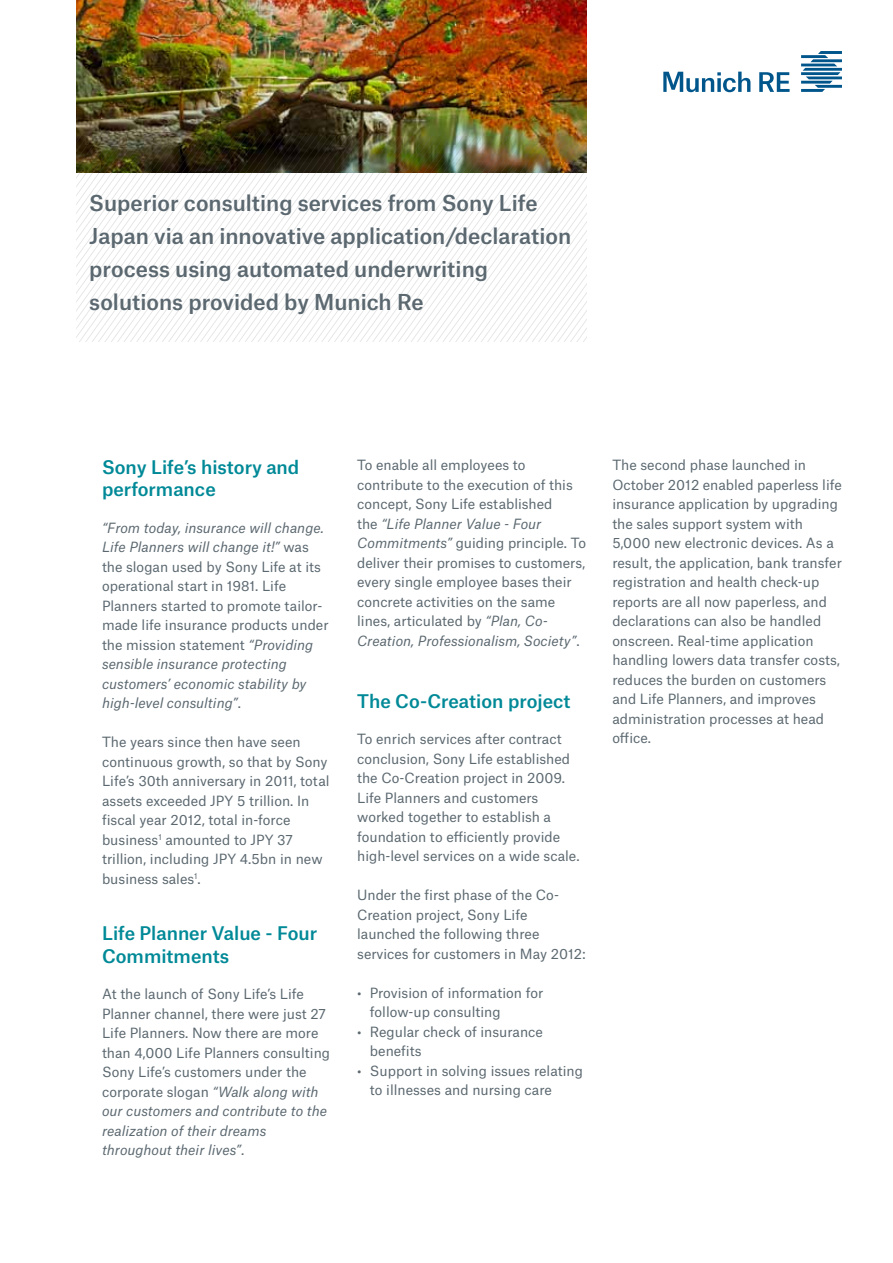
<style>
.page{position:relative;width:893px;height:1263px;background:#fff}
.page>*{position:absolute;margin:0;border:0;box-sizing:border-box;transform-origin:0 0}
.t1{font:500 21px/33px "Munich Re";color:#5b6870}
.t2{font:500 18px/22.5px "Munich Re";color:#008997}
.t3{font:13.5px/19.5px "Munich Re";color:#5b6870}
.t4{font:italic 13.5px/19.5px "Munich Re";color:#5b6870}
.s1{font-style:normal}
.s2{font-style:italic}
</style>
<div class="page">
<svg style="left:759px;top:72px;width:31px;height:20px"></svg>
<svg style="left:663px;top:72px;width:87px;height:20px"></svg>
<svg style="left:801px;top:51px;width:41px;height:41px"></svg>
<img style="left:77px;top:0;width:510px;height:134px">
<svg style="left:77px;top:134px;width:510px;height:207px"></svg>
<h1 class="t1" style="left:89px;top:184px;width:483px">Superior consulting services from Sony Life Japan via an innovative application/declaration process using automated underwriting solutions provided by Munich Re</h1>
<h2 class="t2" style="left:102px;top:454px;width:199px">Sony Life’s history and performance</h2>
<p class="t4" style="left:102px;top:517px;width:228px">“From today, insurance will change.<br>Life Planners will change it!” <span class="s1">was the slogan used by Sony Life at its operational start in 1981. Life Planners started to promote tailor&shy;made life insurance products under the mission statement</span> “Providing sensible insurance protecting customers’ economic stability by high-level consulting”<span class="s1">.</span></p>
<p class="t3" style="left:102px;top:731px;width:229px">The years since then have seen continuous growth, so that by Sony<br>Life’s 30th anniversary in 2011, total assets exceeded JPY 5 trillion. In fiscal year 2012, total in-force business<sup>1</sup> amounted to JPY 37 trillion, including JPY 4.5bn in new business sales<sup>1</sup>.</p>
<h2 class="t2" style="left:102px;top:920px;width:217px">Life Planner Value - Four<br>Commitments</h2>
<p class="t3" style="left:102px;top:983px;width:230px">At the launch of Sony Life’s Life<br>Planner channel, there were just 27<br>Life Planners. Now there are more than 4,000 Life Planners consulting<br>Sony Life’s customers under the corporate slogan <span class="s2">“Walk along with our customers and contribute to the realization of their dreams throughout their lives”</span>.</p>
<p class="t3" style="left:357px;top:454px;width:230px">To enable all employees to contribute to the execution of this concept, Sony Life established<br>the <span class="s2">“Life Planner Value - Four Commitments”</span> guiding principle. To deliver their promises to customers, every single employee bases their concrete activities on the same lines, articulated by <span class="s2">“Plan, Co-Creation, Professionalism, Society”</span>.</p>
<h2 class="t2" style="left:357px;top:688px;width:215px">The Co-Creation project</h2>
<p class="t3" style="left:357px;top:728px;width:224px">To enrich services after contract conclusion, Sony Life established the Co-Creation project in 2009.<br>Life Planners and customers worked together to establish a foundation to efficiently provide high-level services on a wide scale.</p>
<p class="t3" style="left:357px;top:884px;width:230px">Under the first phase of the Co-<br>Creation project, Sony Life launched the following three services for customers in May 2012:</p>
<p class="t3" style="left:370px;top:981px;width:175px;text-indent:-13px">• Provision of information for follow-up consulting</p>
<p class="t3" style="left:370px;top:1020px;width:175px;text-indent:-13px">• Regular check of insurance benefits</p>
<p class="t3" style="left:370px;top:1059px;width:215px;text-indent:-13px">• Support in solving issues relating to illnesses and nursing care</p>
<p class="t3" style="left:612px;top:454px;width:231px">The second phase launched in<br>October 2012 enabled paperless life insurance application by upgrading the sales support system with<br>5,000 new electronic devices. As a result, the application, bank transfer registration and health check-up reports are all now paperless, and declarations can also be handled onscreen. Real-time application handling lowers data transfer costs, reduces the burden on customers and Life Planners, and improves administration processes at head office.</p>
</div>
